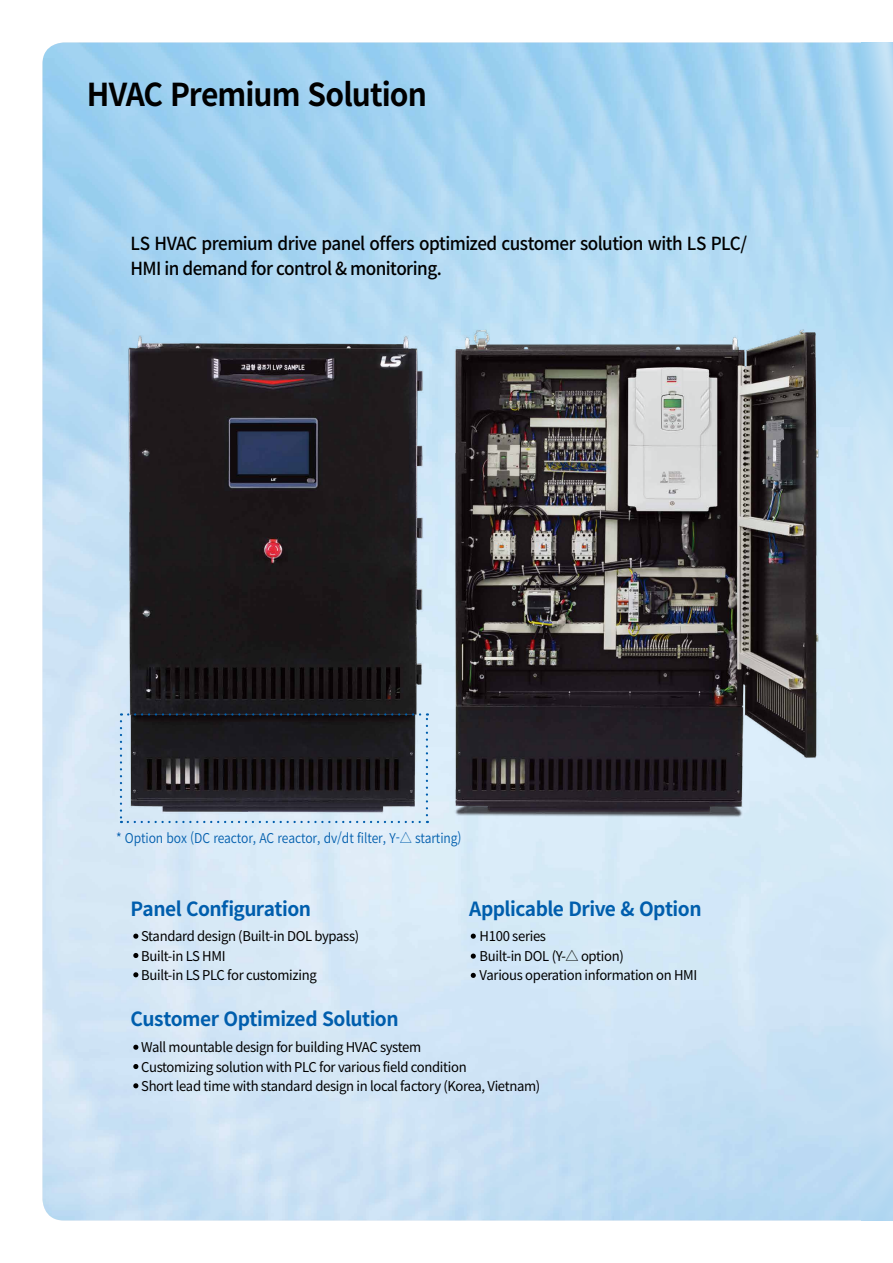
<style>
.page{position:relative;width:893px;height:1263px;background:#fff}
.page>*{position:absolute;margin:0;border:0;box-sizing:border-box;transform-origin:0 0}
.t1{font:700 31.5px "Noto Sans CJ Kkr";letter-spacing:-.03em;color:#000;scale:.95 1}
.t2{font:700 19.5px "Noto Sans CJ Kkr";letter-spacing:-.025em;color:#005ead}
.t3{font:500 18px/25.5px "Noto Sans CJ Kkr";letter-spacing:-.03em;color:#000;scale:.95 1}
.t4{font:13.5px/19.5px "Noto Sans CJ Kkr";letter-spacing:-.025em;color:#000}
.t5{font:600 13.5px "Noto Sans CJ Kkr";letter-spacing:-.005em;color:#005ead;scale:.9 1}
</style>
<div class="page">
<img style="left:111px;top:313px;width:720px;height:524px">
<svg style="left:120px;top:713px;width:308px;height:110px;background:#3f4148"></svg>
<svg style="left:133px;top:933px;width:5px;height:6px"></svg>
<svg style="left:133px;top:953px;width:5px;height:5px"></svg>
<svg style="left:133px;top:972px;width:5px;height:5px"></svg>
<svg style="left:471px;top:933px;width:5px;height:6px"></svg>
<svg style="left:471px;top:953px;width:5px;height:6px"></svg>
<svg style="left:471px;top:973px;width:5px;height:5px"></svg>
<svg style="left:133px;top:1045px;width:5px;height:5px"></svg>
<svg style="left:133px;top:1064px;width:5px;height:5px"></svg>
<svg style="left:133px;top:1083px;width:5px;height:5px"></svg>
<h1 class="t1" style="left:87px;top:77px;width:360px">HVAC Premium Solution</h1>
<h3 class="t3" style="left:131px;top:231px;width:650px">LS HVAC premium drive panel offers optimized customer solution with LS PLC/<br>HMI in demand for control &amp; monitoring.</h3>
<p class="t5" style="left:116px;top:830px;width:385px">* Option box (DC reactor, AC reactor, dv/dt filter, Y-△ starting)</p>
<h2 class="t2" style="left:131px;top:898px;width:182px">Panel Configuration</h2>
<p class="t4" style="left:141px;top:927px;width:220px">Standard design (Built-in DOL bypass)<br>Built-in LS HMI<br>Built-in LS PLC for customizing</p>
<h2 class="t2" style="left:131px;top:1008px;width:270px">Customer Optimized Solution</h2>
<h2 class="t2" style="left:469px;top:898px;width:234px">Applicable Drive &amp; Option</h2>
<p class="t4" style="left:480px;top:927px;width:219px">H100 series<br>Built-in DOL (Y-△ option)<br>Various operation information on HMI</p>
<p class="t4" style="left:141px;top:1038px;width:401px">Wall mountable design for building HVAC system<br>Customizing solution with PLC for various field condition<br>Short lead time with standard design in local factory (Korea, Vietnam)</p>
</div>
